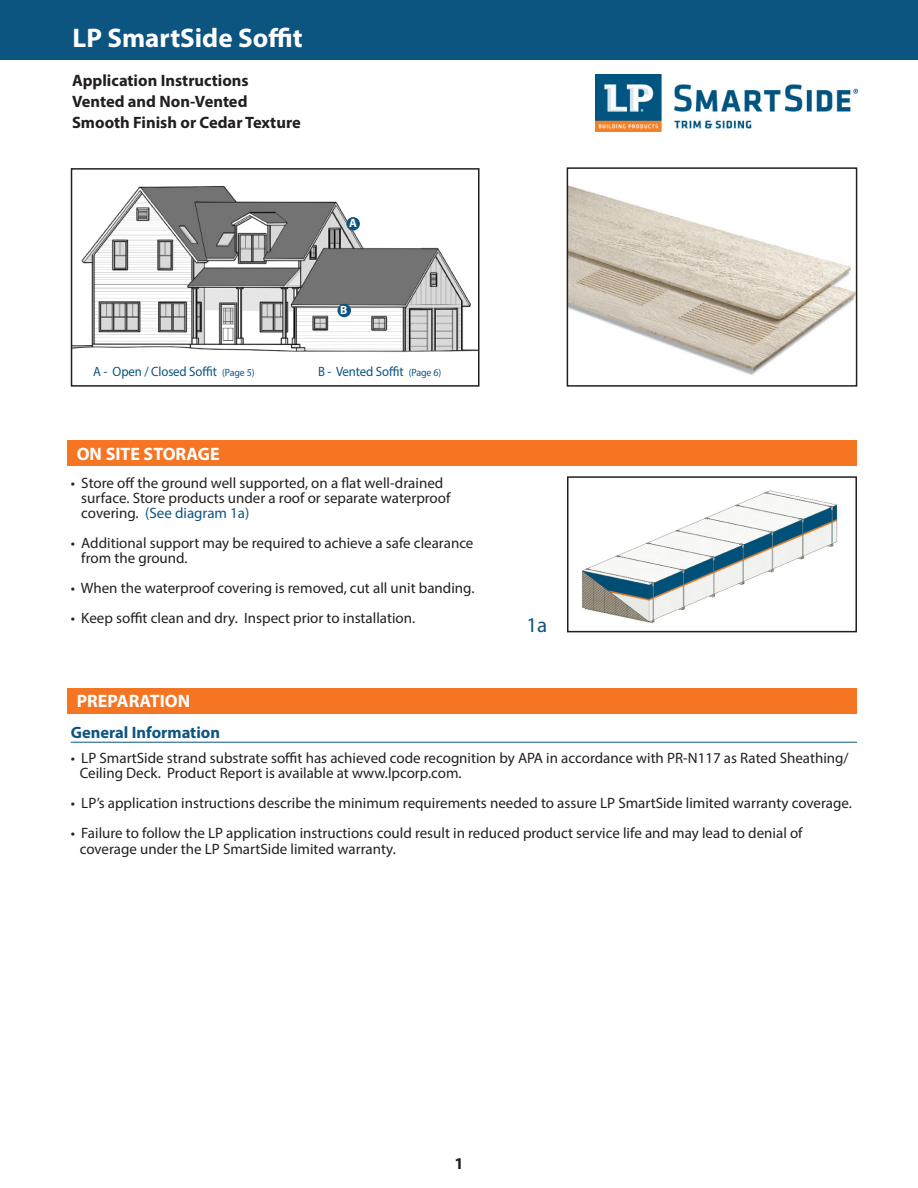
<style>
.page{position:relative;width:918px;height:1188px;background:#fff}
.page>*{position:absolute;margin:0;border:0;box-sizing:border-box;transform-origin:0 0}
.t1{font:700 27px "Myriad Pro";color:#fff}
.t2{font:21px "Myriad Pro";color:#0c5580}
.t3{font:700 18px "Myriad Pro";color:#fff}
.t4{font:700 16.5px "Myriad Pro";color:#231f20}
.t5{font:700 16.5px "Myriad Pro";color:#0c5580}
.t6{font:15px/15px "Myriad Pro";color:#231f20}
.t7{font:13.5px "Myriad Pro";letter-spacing:-.01em;color:#0c5580;scale:.95 1}
.t8{font:700 12px "Myriad Pro";color:#fff}
.s1{font-size:10.5px}
.s2{color:#0c5580}
</style>
<div class="page">
<div style="left:68px;top:441px;width:789px;height:25px;background:#f57523"></div>
<div style="left:68px;top:688px;width:789px;height:26px;background:#f57523"></div>
<div style="left:0;top:0;width:918px;height:59px;background:#0c5580"></div>
<img style="left:582px;top:490px;width:256px;height:134px">
<div style="left:567px;top:476px;width:290px;height:156px;border:2px solid #231f20"></div>
<img style="left:74px;top:186px;width:403px;height:167px">
<div style="left:71px;top:168px;width:409px;height:219px;border:2px solid #231f20"></div>
<img style="left:570px;top:186px;width:284px;height:189px">
<div style="left:567px;top:167px;width:290px;height:220px;border:2px solid #231f20"></div>
<div style="left:346px;top:217px;width:14px;height:14px;background:#0c5580;border-radius:50%"></div>
<div style="left:338px;top:304px;width:13px;height:13px;background:#0c5580;border-radius:50%"></div>
<img style="left:595px;top:74px;width:262px;height:58px">
<hr style="left:71px;top:742px;width:786px;height:1px;background:#0c5580">
<p class="t1" style="left:73px;top:20px;width:232px">LP SmartSide Soffit</p>
<p class="t4" style="left:72px;top:70px;width:178px">Application Instructions</p>
<p class="t4" style="left:72px;top:91px;width:177px">Vented and Non-Vented</p>
<p class="t4" style="left:72px;top:111px;width:230px">Smooth Finish or Cedar Texture</p>
<p class="t8" style="left:349px;top:215px;width:9px">A</p>
<p class="t8" style="left:340px;top:302px;width:9px">B</p>
<p class="t7" style="left:93px;top:363px;width:171px">A - Open / Closed Soffit <span class="s1">(Page 5)</span></p>
<p class="t7" style="left:318px;top:363px;width:131px">B - Vented Soffit <span class="s1">(Page 6)</span></p>
<p class="t3" style="left:77px;top:442px;width:144px">ON SITE STORAGE</p>
<p class="t6" style="left:81px;top:475px;width:371px;text-indent:-11px">• Store off the ground well supported, on a flat well-drained surface. Store products under a roof or separate waterproof covering. <span class="s2">(See diagram 1a)</span></p>
<p class="t6" style="left:81px;top:535px;width:394px;text-indent:-11px">• Additional support may be required to achieve a safe clearance from the ground.</p>
<p class="t6" style="left:71px;top:580px;width:405px">• When the waterproof covering is removed, cut all unit banding.</p>
<p class="t6" style="left:71px;top:610px;width:346px">• Keep soffit clean and dry. Inspect prior to installation.</p>
<p class="t2" style="left:526px;top:612px;width:22px">1a</p>
<p class="t3" style="left:77px;top:690px;width:115px">PREPARATION</p>
<p class="t5" style="left:71px;top:721px;width:151px">General Information</p>
<p class="t6" style="left:80px;top:750px;width:771px;text-indent:-9px">• LP SmartSide strand substrate soffit has achieved code recognition by APA in accordance with PR-N117 as Rated Sheathing/<br>Ceiling Deck. Product Report is available at www.lpcorp.com.</p>
<p class="t6" style="left:71px;top:795px;width:783px">• LP’s application instructions describe the minimum requirements needed to assure LP SmartSide limited warranty coverage.</p>
<p class="t6" style="left:80px;top:825px;width:724px;line-height:16.2px;text-indent:-9px">• Failure to follow the LP application instructions could result in reduced product service life and may lead to denial of coverage under the LP SmartSide limited warranty.</p>
<p class="t4" style="left:454px;top:1153px;width:11px">1</p>
</div>
